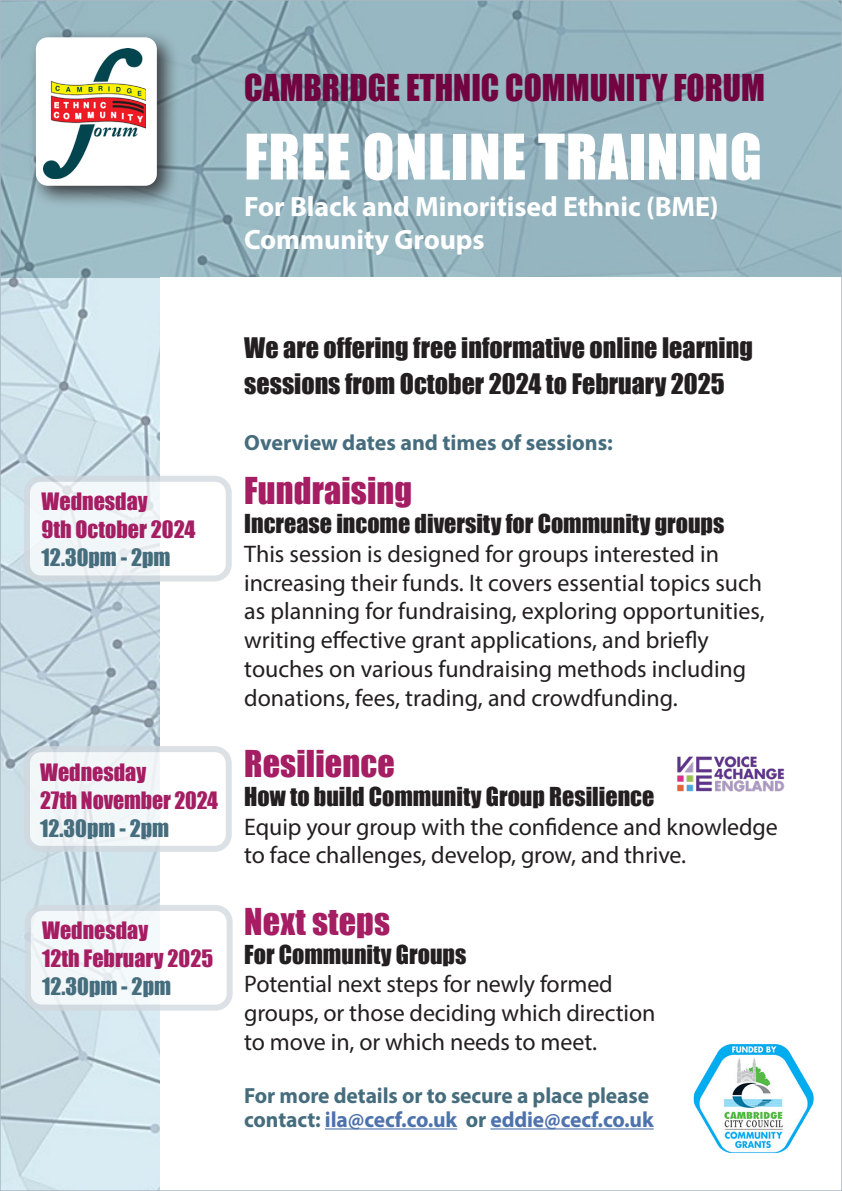
<style>
.page{position:relative;width:842px;height:1191px;background:#fff}
.page>*{position:absolute;margin:0;border:0;box-sizing:border-box;transform-origin:0 0}
.t1{font:58px "Impact";letter-spacing:.015em;color:#fff}
.t2{font:34px "Impact";letter-spacing:.005em;color:#a51d62}
.t3{font:34px "Impact";color:#710541}
.t4{font:700 28px/33.6px "Myriad Pro";letter-spacing:-.005em;color:#fff}
.t5{font:26px/36px "Impact";color:#231f20}
.t6{font:24px/28.8px "Myriad Pro";color:#231f20}
.t7{font:24px "Impact";color:#231f20}
.t8{font:22px "Impact";color:#a51d62}
.t9{font:700 22px "Myriad Pro";letter-spacing:-.005em;color:#466d7d}
.t10{font:700 22px "Myriad Pro";letter-spacing:-.005em;color:#4d72ac}
.t11{font:22px "Impact";color:#466d7d}
.s1{color:#466d7d}
</style>
<div class="page">
<img style="left:3px;top:278px;width:158px;height:910px">
<svg style="left:3px;top:3px;width:836px;height:275px;background:#95b5c0"></svg>
<div style="left:28px;top:29px;width:152px;height:180px;background:#231f20;opacity:.8"></div>
<div style="left:36px;top:37px;width:121px;height:149px;background:#fff;border-radius:12px"></div>
<img style="left:44px;top:48px;width:102px;height:131px">
<img style="left:693px;top:1044px;width:121px;height:110px">
<div style="left:27px;top:749px;width:202px;height:100px;background:linear-gradient(to right,#ebf2f4,#fff);border-radius:14px"></div>
<div style="left:24px;top:746px;width:208px;height:106px;border:6px solid #d1d7dd;border-radius:14px"></div>
<div style="left:28px;top:908px;width:202px;height:99px;background:#f4f9fb;border-radius:14px"></div>
<div style="left:25px;top:905px;width:208px;height:105px;border:6px solid #d1d7dd;border-radius:14px"></div>
<div style="left:27px;top:479px;width:202px;height:99px;background:#f3f8fa;border-radius:14px"></div>
<div style="left:24px;top:476px;width:208px;height:105px;border:6px solid #d1d7dd;border-radius:14px"></div>
<img style="left:677px;top:756px;width:108px;height:36px">
<hr style="left:325px;top:1128px;width:132px;height:1px;background:#4d72ac">
<hr style="left:490px;top:1128px;width:164px;height:1px;background:#4d72ac">
<p class="t3" style="left:244px;top:62px;width:522px">CAMBRIDGE ETHNIC COMMUNITY FORUM</p>
<p class="t1" style="left:244px;top:112px;width:519px">FREE ONLINE TRAINING</p>
<p class="t4" style="left:244px;top:188px;width:476px">For Black and Minoritised Ethnic (BME)<br>Community Groups</p>
<p class="t8" style="left:42px;top:485px;width:108px">Wednesday</p>
<p class="t8" style="left:42px;top:513px;width:155px">9th October 2024</p>
<p class="t11" style="left:42px;top:541px;width:130px">12.30pm - 2pm</p>
<p class="t8" style="left:40px;top:755px;width:108px">Wednesday</p>
<p class="t8" style="left:40px;top:783px;width:179px">27th November 2024</p>
<p class="t11" style="left:40px;top:811px;width:130px">12.30pm - 2pm</p>
<p class="t8" style="left:42px;top:913px;width:108px">Wednesday</p>
<p class="t8" style="left:42px;top:941px;width:173px">12th February 2025</p>
<p class="t11" style="left:42px;top:969px;width:130px">12.30pm - 2pm</p>
<p class="t5" style="left:244px;top:329px;width:510px">We are offering free informative online learning sessions from October 2024 to February 2025</p>
<p class="t9" style="left:244px;top:428px;width:370px">Overview dates and times of sessions:</p>
<p class="t2" style="left:244px;top:464px;width:169px">Fundraising</p>
<p class="t7" style="left:244px;top:505px;width:482px">Increase income diversity for Community groups</p>
<p class="t6" style="left:244px;top:539px;width:522px">This session is designed for groups interested in increasing their funds. It covers essential topics such as planning for fundraising, exploring opportunities, writing effective grant applications, and briefly touches on various fundraising methods including donations, fees, trading, and crowdfunding.</p>
<p class="t2" style="left:244px;top:737px;width:152px">Resilience</p>
<p class="t7" style="left:244px;top:778px;width:412px">How to build Community Group Resilience</p>
<p class="t6" style="left:244px;top:812px;width:535px">Equip your group with the confidence and knowledge to face challenges, develop, grow, and thrive.</p>
<p class="t2" style="left:244px;top:895px;width:147px">Next steps</p>
<p class="t7" style="left:244px;top:935px;width:224px">For Community Groups</p>
<p class="t6" style="left:244px;top:969px;width:370px">Potential next steps for newly formed</p>
<p class="t6" style="left:244px;top:998px;width:413px">groups, or those deciding which direction</p>
<p class="t6" style="left:244px;top:1027px;width:354px">to move in, or which needs to meet.</p>
<p class="t9" style="left:244px;top:1081px;width:406px">For more details or to secure a place please</p>
<p class="t10" style="left:244px;top:1105px;width:411px"><span class="s1">contact:</span> ila@cecf.co.uk <span class="s1">or</span> eddie@cecf.co.uk</p>
</div>
